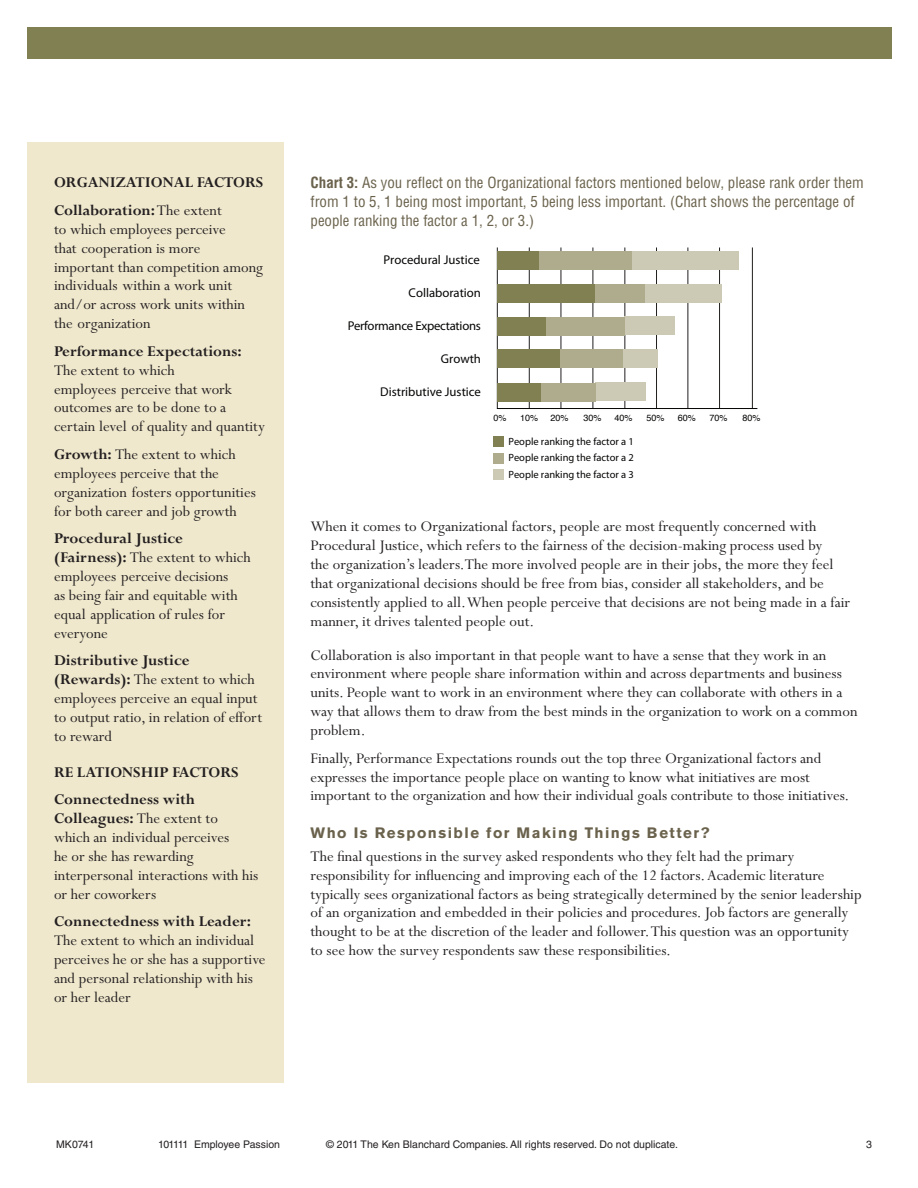
<style>
.page{position:relative;width:918px;height:1188px;background:#fff}
.page>*{position:absolute;margin:0;border:0;box-sizing:border-box;transform-origin:0 0}
.t1{font:16.5px/18.9px "Perpetua Std";color:#231f20}
.t2{font:700 16.5px/27.6px "Perpetua Std";color:#231f20}
.t3{font:condensed 15px/18.9px "Helvetica LT Std";color:#6a624c}
.t4{font:700 15px "Akzidenz Grotesk BE";letter-spacing:.1em;color:#6a624c}
.t5{font:condensed 12.75px "News Gothic BT";color:#050504}
.t6{font:condensed 12.75px "News Gothic BT";letter-spacing:-.02em;color:#050504}
.t7{font:10.5px "Helvetica LT Std";color:#231f20}
.t8{font:10.5px/16.5px "News Gothic";color:#050504;text-align:justify}
.t9{font:9px "Helvetica";color:#050504}
.s1{font-weight:400}
.s2{font-weight:700}
</style>
<div class="page">
<div style="left:27px;top:27px;width:864px;height:31px;background:#818053"></div>
<div style="left:27px;top:142px;width:257px;height:941px;background:#efe8cd"></div>
<hr style="left:497px;top:248px;width:1px;height:161px;background:#211e1e">
<hr style="left:529px;top:248px;width:1px;height:161px;background:#211e1e">
<hr style="left:561px;top:248px;width:1px;height:161px;background:#211e1e">
<hr style="left:593px;top:248px;width:1px;height:161px;background:#211e1e">
<hr style="left:624px;top:248px;width:1px;height:161px;background:#211e1e">
<hr style="left:656px;top:248px;width:1px;height:161px;background:#211e1e">
<hr style="left:688px;top:248px;width:1px;height:161px;background:#211e1e">
<hr style="left:719px;top:248px;width:1px;height:161px;background:#211e1e">
<hr style="left:752px;top:248px;width:1px;height:161px;background:#211e1e">
<hr style="left:497px;top:408px;width:260px;height:1px;background:#050504">
<div style="left:497px;top:251px;width:43px;height:19px;background:#818053"></div>
<div style="left:497px;top:284px;width:99px;height:19px;background:#818053"></div>
<div style="left:539px;top:251px;width:93px;height:19px;background:#afab8d"></div>
<div style="left:632px;top:251px;width:107px;height:19px;background:#ccc9b5"></div>
<div style="left:645px;top:284px;width:77px;height:19px;background:#ccc9b5"></div>
<div style="left:624px;top:317px;width:50px;height:18px;background:#ccc9b5"></div>
<div style="left:623px;top:350px;width:35px;height:18px;background:#ccc9b5"></div>
<div style="left:595px;top:383px;width:51px;height:18px;background:#ccc9b5"></div>
<div style="left:497px;top:317px;width:53px;height:18px;background:#818053"></div>
<div style="left:547px;top:317px;width:78px;height:18px;background:#afab8d"></div>
<div style="left:497px;top:350px;width:124px;height:18px;background:#818053"></div>
<div style="left:497px;top:383px;width:47px;height:18px;background:#818053"></div>
<div style="left:560px;top:350px;width:63px;height:18px;background:#afab8d"></div>
<div style="left:541px;top:383px;width:55px;height:18px;background:#afab8d"></div>
<div style="left:596px;top:284px;width:49px;height:19px;background:#afab8d"></div>
<div style="left:493px;top:436px;width:10px;height:11px;background:#818053"></div>
<div style="left:493px;top:453px;width:10px;height:10px;background:#afab8d"></div>
<div style="left:493px;top:469px;width:10px;height:11px;background:#ccc9b5"></div>
<p class="t2" style="left:54px;top:169px;width:211px">Organizational Factors<br>Collaboration: <span class="s1">The extent</span></p>
<p class="t1" style="left:54px;top:220px;width:211px">to which employees perceive<br>that cooperation is more important than competition among individuals within a work unit and/or across work units within the organization</p>
<p class="t2" style="left:54px;top:338px;width:189px">Performance Expectations:</p>
<p class="t1" style="left:54px;top:361px;width:212px">The extent to which<br>employees perceive that work outcomes are to be done to a certain level of quality and quantity</p>
<p class="t1" style="left:54px;top:445px;width:203px"><span class="s2">Growth:</span> The extent to which employees perceive that the organization fosters opportunities for both career and job growth</p>
<p class="t1" style="left:54px;top:530px;width:198px"><span class="s2">Procedural Justice (Fairness):</span> The extent to which employees perceive decisions<br>as being fair and equitable with equal application of rules for everyone</p>
<p class="t1" style="left:54px;top:652px;width:210px"><span class="s2">Distributive Justice (Rewards):</span> The extent to which employees perceive an equal input to output ratio, in relation of effort to reward</p>
<p class="t2" style="left:54px;top:759px;width:186px">Re lationship Factors<br>Connectedness with</p>
<p class="t1" style="left:54px;top:810px;width:206px"><span class="s2">Colleagues:</span> The extent to<br>which an individual perceives<br>he or she has rewarding interpersonal interactions with his or her coworkers</p>
<p class="t2" style="left:54px;top:908px;width:199px">Connectedness with Leader:</p>
<p class="t1" style="left:54px;top:932px;width:213px">The extent to which an individual perceives he or she has a supportive and personal relationship with his or her leader</p>
<p class="t3" style="left:310px;top:173px;width:555px"><span class="s2">Chart 3:</span> As you reflect on the Organizational factors mentioned below, please rank order them from 1 to 5, 1 being most important, 5 being less important. (Chart shows the percentage of people ranking the factor a 1, 2, or 3.)</p>
<p class="t5" style="left:384px;top:252px;width:98px">Procedural Justice</p>
<p class="t5" style="left:409px;top:285px;width:74px">Collaboration</p>
<p class="t6" style="left:348px;top:318px;width:135px">Performance Expectations</p>
<p class="t5" style="left:441px;top:351px;width:42px">Growth</p>
<p class="t5" style="left:380px;top:384px;width:102px">Distributive Justice</p>
<p class="t9" style="left:493px;top:411px;width:15px">0%</p>
<p class="t9" style="left:520px;top:411px;width:20px">10%</p>
<p class="t9" style="left:551px;top:411px;width:20px">20%</p>
<p class="t9" style="left:583px;top:411px;width:20px">30%</p>
<p class="t9" style="left:615px;top:411px;width:20px">40%</p>
<p class="t9" style="left:647px;top:411px;width:20px">50%</p>
<p class="t9" style="left:678px;top:411px;width:20px">60%</p>
<p class="t9" style="left:709px;top:411px;width:20px">70%</p>
<p class="t9" style="left:742px;top:411px;width:20px">80%</p>
<p class="t8" style="left:508px;top:433px;width:127px">People ranking the factor a 1<br>People ranking the factor a 2<br>People ranking the factor a 3</p>
<p class="t1" style="left:310px;top:518px;width:541px">When it comes to Organizational factors, people are most frequently concerned with Procedural Justice, which refers to the fairness of the decision-making process used by<br>the organization’s leaders.The more involved people are in their jobs, the more they feel that organizational decisions should be free from bias, consider all stakeholders, and be consistently applied to all. When people perceive that decisions are not being made in a fair manner, it drives talented people out.</p>
<p class="t1" style="left:310px;top:646px;width:549px">Collaboration is also important in that people want to have a sense that they work in an environment where people share information within and across departments and business units. People want to work in an environment where they can collaborate with others in a way that allows them to draw from the best minds in the organization to work on a common problem.</p>
<p class="t1" style="left:310px;top:749px;width:540px">Finally, Performance Expectations rounds out the top three Organizational factors and expresses the importance people place on wanting to know what initiatives are most important to the organization and how their individual goals contribute to those initiatives.</p>
<p class="t4" style="left:310px;top:824px;width:401px">Who Is Responsible for Making Things Better?</p>
<p class="t1" style="left:310px;top:847px;width:553px">The final questions in the survey asked respondents who they felt had the primary responsibility for influencing and improving each of the 12 factors. Academic literature typically sees organizational factors as being strategically determined by the senior leadership of an organization and embedded in their policies and procedures. Job factors are generally thought to be at the discretion of the leader and follower. This question was an opportunity to see how the survey respondents saw these responsibilities.</p>
<p class="t7" style="left:56px;top:1138px;width:40px">MK0741</p>
<p class="t7" style="left:158px;top:1138px;width:123px">101111 Employee Passion</p>
<p class="t7" style="left:326px;top:1138px;width:353px">© 2011 The Ken Blanchard Companies. All rights reserved. Do not duplicate.</p>
<p class="t7" style="left:866px;top:1138px;width:7px">3</p>
</div>
